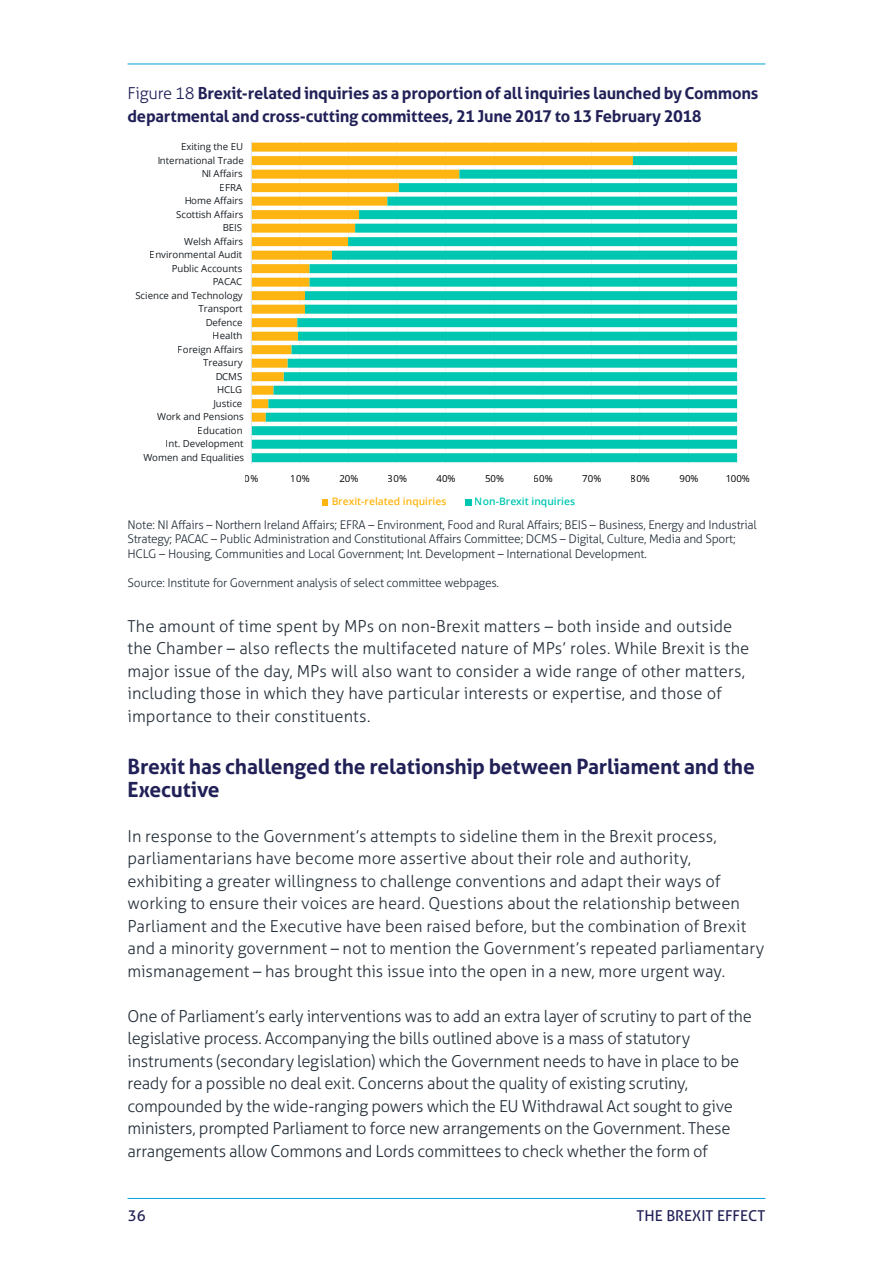
<style>
.page{position:relative;width:893px;height:1263px;background:#fff}
.page>*{position:absolute;margin:0;border:0;box-sizing:border-box;transform-origin:0 0}
.t1{font:700 21px/22.5px "Aller";letter-spacing:-.01em;color:#212158}
.t2{font:300 16.5px/22.5px "Aller";color:#25303b}
.t3{font:300 16.5px/22.5px "Aller";letter-spacing:-.02em;color:#25303b}
.t4{font:700 16.5px/22.5px "Aller";letter-spacing:-.015em;color:#212158}
.t5{font:15px "Aller";color:#212158}
.t6{font:300 12px/14.4px "Aller";letter-spacing:-.02em;color:#25303b}
.t7{font:600 10.35px "Open Sans";color:#ffb511}
.t8{font:600 10.35px "Open Sans";color:#00c7b1}
.t9{font:9.6px "Open Sans";color:#191f24}
.t10{font:9.6px "Open Sans";color:#000}
.s1{font-weight:300}
</style>
<div class="page">
<hr style="left:128px;top:64px;width:637px;height:1px;background:#00a1d8">
<hr style="left:128px;top:1198px;width:637px;height:1px;background:#00a1d8">
<hr style="left:736px;top:140px;width:1px;height:324px;background:#f3f3f4">
<hr style="left:688px;top:140px;width:1px;height:324px;background:#f3f3f4">
<hr style="left:639px;top:140px;width:1px;height:324px;background:#f3f3f4">
<hr style="left:591px;top:140px;width:1px;height:324px;background:#f3f3f4">
<hr style="left:542px;top:140px;width:1px;height:324px;background:#f3f3f4">
<hr style="left:494px;top:140px;width:1px;height:324px;background:#f3f3f4">
<hr style="left:445px;top:140px;width:1px;height:324px;background:#f3f3f4">
<hr style="left:396px;top:140px;width:1px;height:324px;background:#f3f3f4">
<hr style="left:348px;top:140px;width:1px;height:324px;background:#f3f3f4">
<hr style="left:299px;top:140px;width:1px;height:324px;background:#f3f3f4">
<svg style="left:252px;top:143px;width:485px;height:9px;background:#feb71a"></svg>
<svg style="left:252px;top:156px;width:485px;height:306px;fill:#00c7b1"></svg>
<hr style="left:251px;top:140px;width:1px;height:324px;background:#dde3e7">
<svg style="left:322px;top:499px;width:6px;height:6px"></svg>
<div style="left:465px;top:499px;width:7px;height:6px;background:#00c7b1"></div>
<p class="t4" style="left:128px;top:82px;width:632px"><span class="s1">Figure 18</span> Brexit-related inquiries as a proportion of all inquiries launched by Commons departmental and cross-cutting committees, 21 June 2017 to 13 February 2018</p>
<p class="t9" style="left:181px;top:140px;width:64px">Exiting the EU</p>
<p class="t9" style="left:157px;top:154px;width:88px">International Trade</p>
<p class="t9" style="left:201px;top:167px;width:43px">NI Affairs</p>
<p class="t9" style="left:220px;top:181px;width:24px">EFRA</p>
<p class="t9" style="left:184px;top:194px;width:60px">Home Affairs</p>
<p class="t9" style="left:176px;top:208px;width:69px">Scottish Affairs</p>
<p class="t9" style="left:223px;top:221px;width:21px">BEIS</p>
<p class="t9" style="left:184px;top:235px;width:60px">Welsh Affairs</p>
<p class="t9" style="left:150px;top:248px;width:94px">Environmental Audit</p>
<p class="t9" style="left:172px;top:262px;width:72px">Public Accounts</p>
<p class="t9" style="left:212px;top:275px;width:32px">PACAC</p>
<p class="t9" style="left:135px;top:289px;width:109px">Science and Technology</p>
<p class="t9" style="left:198px;top:302px;width:46px">Transport</p>
<p class="t9" style="left:205px;top:316px;width:39px">Defence</p>
<p class="t9" style="left:213px;top:329px;width:31px">Health</p>
<p class="t9" style="left:178px;top:343px;width:67px">Foreign Affairs</p>
<p class="t9" style="left:203px;top:356px;width:41px">Treasury</p>
<p class="t9" style="left:215px;top:370px;width:29px">DCMS</p>
<p class="t9" style="left:217px;top:383px;width:27px">HCLG</p>
<p class="t9" style="left:213px;top:397px;width:30px">Justice</p>
<p class="t9" style="left:157px;top:410px;width:88px">Work and Pensions</p>
<p class="t9" style="left:198px;top:424px;width:46px">Education</p>
<p class="t9" style="left:166px;top:437px;width:79px">Int. Development</p>
<p class="t9" style="left:143px;top:451px;width:102px">Women and Equalities</p>
<p class="t10" style="left:245px;top:472px;width:15px">0%</p>
<p class="t10" style="left:291px;top:472px;width:21px">10%</p>
<p class="t10" style="left:339px;top:472px;width:21px">20%</p>
<p class="t10" style="left:388px;top:472px;width:21px">30%</p>
<p class="t10" style="left:437px;top:472px;width:21px">40%</p>
<p class="t10" style="left:485px;top:472px;width:21px">50%</p>
<p class="t10" style="left:534px;top:472px;width:21px">60%</p>
<p class="t10" style="left:582px;top:472px;width:21px">70%</p>
<p class="t10" style="left:631px;top:472px;width:21px">80%</p>
<p class="t10" style="left:679px;top:472px;width:21px">90%</p>
<p class="t10" style="left:725px;top:472px;width:26px">100%</p>
<p class="t7" style="left:331px;top:495px;width:116px">Brexit-related inquiries</p>
<p class="t8" style="left:475px;top:495px;width:102px">Non-Brexit inquiries</p>
<p class="t6" style="left:128px;top:518px;width:631px">Note: NI Affairs – Northern Ireland Affairs; EFRA – Environment, Food and Rural Affairs; BEIS – Business, Energy and Industrial<br>Strategy; PACAC – Public Administration and Constitutional Affairs Committee; DCMS – Digital, Culture, Media and Sport;<br>HCLG – Housing, Communities and Local Government; Int. Development – International Development.</p>
<p class="t6" style="left:128px;top:575px;width:373px">Source: Institute for Government analysis of select committee webpages.</p>
<p class="t2" style="left:128px;top:615px;width:623px">The amount of time spent by MPs on non-Brexit matters – both inside and outside the Chamber – also reflects the multifaceted nature of MPs’ roles. While Brexit is the major issue of the day, MPs will also want to consider a wide range of other matters, including those in which they have particular interests or expertise, and those of importance to their constituents.</p>
<p class="t1" style="left:128px;top:755px;width:629px">Brexit has challenged the relationship between Parliament and the<br>Executive</p>
<p class="t2" style="left:128px;top:824px;width:638px">In response to the Government’s attempts to sideline them in the Brexit process, parliamentarians have become more assertive about their role and authority, exhibiting a greater willingness to challenge conventions and adapt their ways of working to ensure their voices are heard. Questions about the relationship between Parliament and the Executive have been raised before, but the combination of Brexit and a minority government – not to mention the Government’s repeated parliamentary mismanagement – has brought this issue into the open in a new, more urgent way.</p>
<p class="t3" style="left:128px;top:1004px;width:626px">One of Parliament’s early interventions was to add an extra layer of scrutiny to part of the legislative process. Accompanying the bills outlined above is a mass of statutory instruments (secondary legislation) which the Government needs to have in place to be ready for a possible no deal exit. Concerns about the quality of existing scrutiny, compounded by the wide-ranging powers which the EU Withdrawal Act sought to give ministers, prompted Parliament to force new arrangements on the Government. These arrangements allow Commons and Lords committees to check whether the form of</p>
<p class="t5" style="left:128px;top:1206px;width:19px">36</p>
<p class="t5" style="left:637px;top:1206px;width:130px">THE BREXIT EFFECT</p>
</div>
